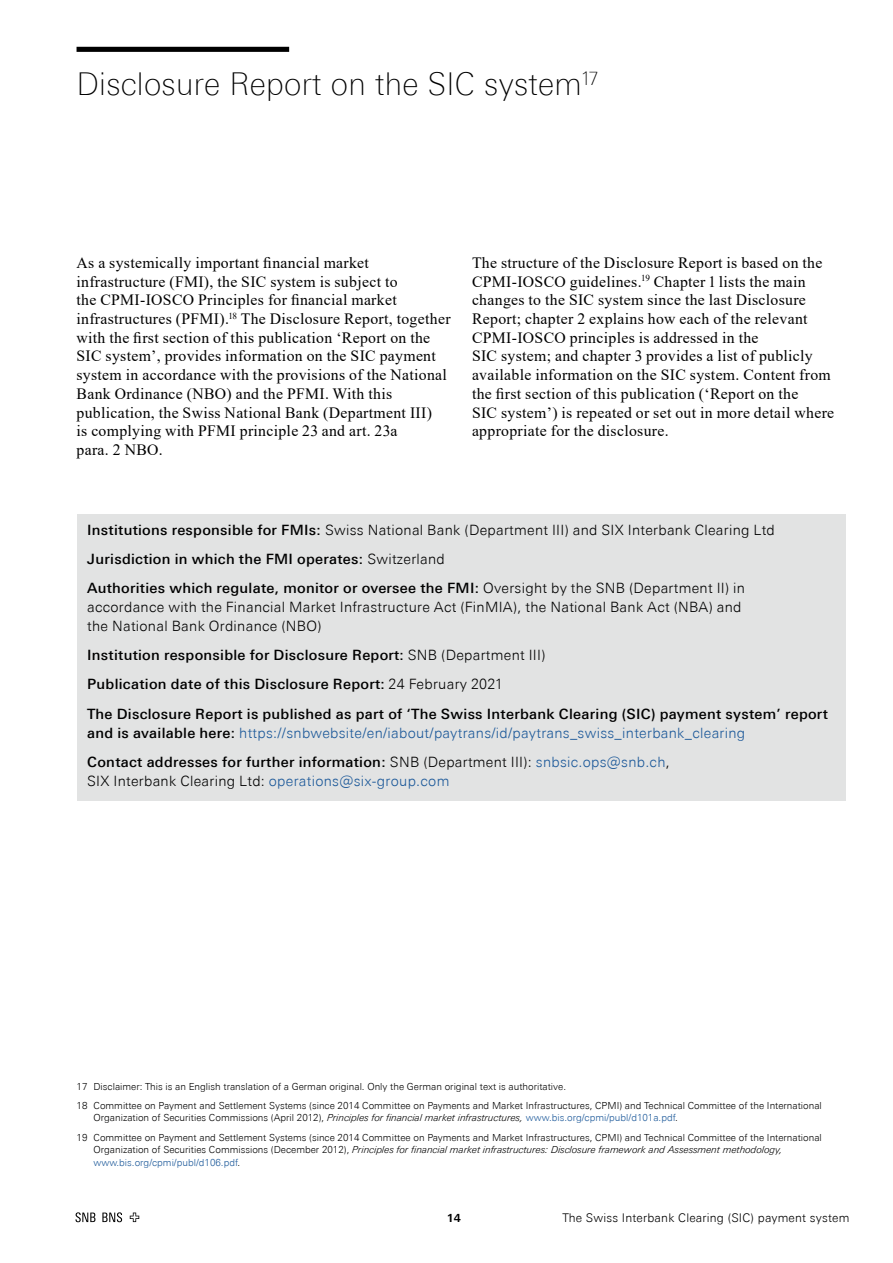
<style>
.page{position:relative;width:893px;height:1263px;background:#fff}
.page>*{position:absolute;margin:0;border:0;box-sizing:border-box;transform-origin:0 0}
.t1{font:100 31.5px "Univers Next Pro";letter-spacing:.01em;color:#000}
.t2{font:15.75px/18.8px "Times New Roman";letter-spacing:.02em;color:#000}
.t3{font:500 14.25px/29.4px "Univers Next Pro";letter-spacing:.02em;color:#000}
.t4{font:300 14.25px/29.4px "Univers Next Pro";letter-spacing:.02em;color:#1b5899}
.t5{font:300 14.25px/18.8px "Univers Next Pro";letter-spacing:.02em;color:#000}
.t6{font:300 12px "Univers Next Pro";letter-spacing:.015em;color:#000}
.t7{font:700 11.25px "Univers Next Pro";color:#000}
.t8{font:300 9.75px/19.2px "Univers Next Pro";color:#000}
.t9{font:italic 300 9.75px/12.8px "Univers Next Pro";letter-spacing:.01em;color:#000}
.s1{font-weight:300}
.s2{font-weight:500;color:#000}
.s3{color:#000}
.s4{color:#1b5899}
.s5{font-style:italic}
.s6{font-style:normal}
.s7{font-style:normal;color:#1b5899}
</style>
<div class="page">
<svg style="left:130px;top:1212px;width:9px;height:10px"></svg>
<svg style="left:75px;top:1212px;width:20px;height:10px"></svg>
<svg style="left:102px;top:1212px;width:20px;height:10px"></svg>
<div style="left:77px;top:47px;width:212px;height:5px;background:#000"></div>
<div style="left:77px;top:514px;width:769px;height:287px;background:#e2e3e3"></div>
<h1 class="t1" style="left:77px;top:66px;width:523px">Disclosure Report on the SIC system<sup>17</sup></h1>
<p class="t2" style="left:77px;top:253px;width:376px">As a systemically important financial market infrastructure (FMI), the SIC system is subject to<br>the CPMI-IOSCO Principles for financial market infrastructures (PFMI).<sup>18</sup> The Disclosure Report, together with the first section of this publication ‘Report on the SIC system’, provides information on the SIC payment system in accordance with the provisions of the National Bank Ordinance (NBO) and the PFMI. With this publication, the Swiss National Bank (Department III)<br>is complying with PFMI principle 23 and art. 23a<br>para. 2 NBO.</p>
<p class="t2" style="left:472px;top:253px;width:364px">The structure of the Disclosure Report is based on the CPMI-IOSCO guidelines.<sup>19</sup> Chapter 1 lists the main changes to the SIC system since the last Disclosure Report; chapter 2 explains how each of the relevant CPMI-IOSCO principles is addressed in the<br>SIC system; and chapter 3 provides a list of publicly available information on the SIC system. Content from the first section of this publication (‘Report on the<br>SIC system’) is repeated or set out in more detail where appropriate for the disclosure.</p>
<p class="t3" style="left:87px;top:515px;width:689px">Institutions responsible for FMIs: <span class="s1">Swiss National Bank (Department III) and SIX Interbank Clearing Ltd<br></span>Jurisdiction in which the FMI operates: <span class="s1">Switzerland<br></span>Authorities which regulate, monitor or oversee the FMI: <span class="s1">Oversight by the SNB (Department II) in</span></p>
<p class="t5" style="left:87px;top:598px;width:656px">accordance with the Financial Market Infrastructure Act (FinMIA), the National Bank Act (NBA) and the National Bank Ordinance (NBO)</p>
<p class="t3" style="left:87px;top:640px;width:742px">Institution responsible for Disclosure Report: <span class="s1">SNB (Department III)<br></span>Publication date of this Disclosure Report: <span class="s1">24 February 2021<br></span>The Disclosure Report is published as part of ‘The Swiss Interbank Clearing (SIC) payment system’ report</p>
<p class="t4" style="left:87px;top:718px;width:660px"><span class="s2">and is available here:</span> https://snbwebsite/en/iabout/paytrans/id/paytrans_swiss_interbank_clearing<br><span class="s2">Contact addresses for further information:</span> <span class="s3">SNB (Department III):</span> snbsic.ops@snb.ch<span class="s3">,</span></p>
<p class="t5" style="left:87px;top:771px;width:364px">SIX Interbank Clearing Ltd: <span class="s4">operations@six-group.com</span></p>
<p class="t8" style="left:77px;top:1076px;width:747px">17 Disclaimer: This is an English translation of a German original. Only the German original text is authoritative.<br>18 Committee on Payment and Settlement Systems (since 2014 Committee on Payments and Market Infrastructures, CPMI) and Technical Committee of the International</p>
<p class="t8" style="left:77px;top:1108px;width:747px;text-indent:17px">Organization of Securities Commissions (April 2012), <span class="s5">Principles for financial market infrastructures,</span> <span class="s4">www.bis.org/cpmi/publ/d101a.pdf</span>.<br>19 Committee on Payment and Settlement Systems (since 2014 Committee on Payments and Market Infrastructures, CPMI) and Technical Committee of the International</p>
<p class="t9" style="left:94px;top:1143px;width:691px"><span class="s6">Organization of Securities Commissions (December 2012),</span> Principles for financial market infrastructures: Disclosure framework and Assessment methodology, <span class="s7">www.bis.org/cpmi/publ/d106.pdf</span><span class="s6">.</span></p>
<p class="t7" style="left:447px;top:1211px;width:16px">14</p>
<p class="t6" style="left:562px;top:1211px;width:288px">The Swiss Interbank Clearing (SIC) payment system</p>
</div>
